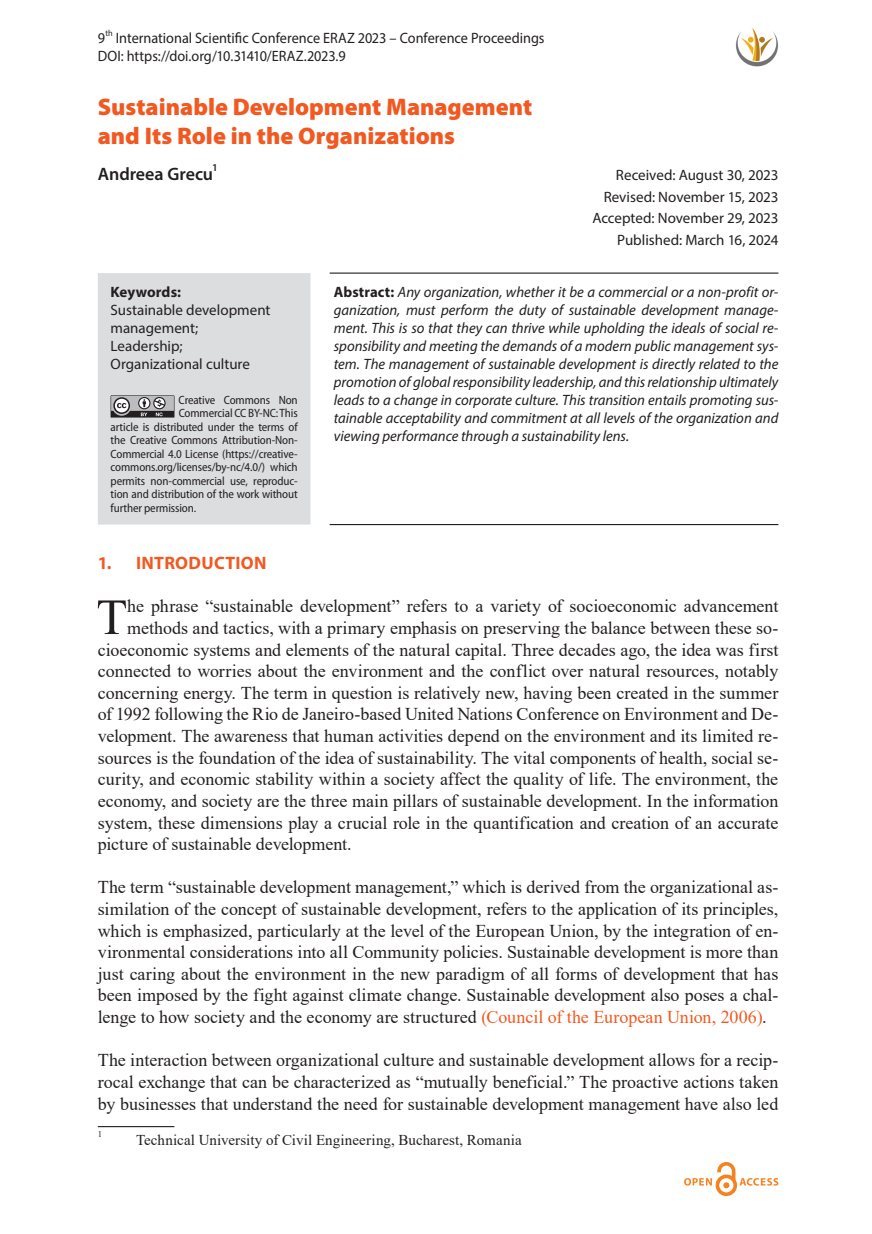
<style>
.page{position:relative;width:872px;height:1234px;background:#fff}
.page>*{position:absolute;margin:0;border:0;box-sizing:border-box;transform-origin:0 0}
.Normal_Prvi_pasus{font:50.55px "Times New Roman";color:#231f20}
.Naslov_1{font:900 24px/28.8px "Myriad Pro";color:#f15921}
.Normal_Prvi_pasus-2{font:18px/21.6px "Times New Roman";color:#231f20;text-align:justify}
.Naslov_2{font:700 18px "Myriad Pro";letter-spacing:.015em;color:#f15921}
.Autor{font:600 18px "Myriad Pro";letter-spacing:-.005em;color:#231f20}
.Abstract{font:italic 15px/18px "Myriad Pro";color:#231f20;text-align:justify}
.Zaglavlje-1{font:15px "Myriad Pro";color:#231f20;scale:.95 1}
.Received{font:15px "Myriad Pro";letter-spacing:-.005em;color:#231f20}
.Keywords{font:15px/18px "Myriad Pro";color:#231f20}
.Fusnota_AUTOR{font:15px "Times New Roman";letter-spacing:.005em;color:#231f20}
.Keywords-2{font:700 15px "Myriad Pro";letter-spacing:.005em;color:#231f20}
.CCommons{font:semi-condensed 12px "Myriad Pro";letter-spacing:-.01em;color:#231f20}
.Autor-2{font:600 10.5px "Myriad Pro";color:#231f20}
.Zaglavlje-1-2{font:8.7px "Myriad Pro";color:#231f20;scale:.95 1}
.Fusnota_AUTOR-2{font:8.7px "Times New Roman";color:#231f20}
.s1{font-weight:700;font-style:normal}
.s2{color:#f15921}
</style>
<div class="page">
<svg style="left:684px;top:1162px;width:94px;height:33px"></svg>
<img style="left:736px;top:28px;width:42px;height:39px">
<div style="left:98px;top:273px;width:212px;height:251px;background:#dcdddf"></div>
<hr style="left:330px;top:272px;width:448px;height:1px;background:#231f20">
<hr style="left:330px;top:524px;width:448px;height:1px;background:#231f20">
<svg style="left:111px;top:395px;width:63px;height:22px"></svg>
<hr style="left:98px;top:1125px;width:76px;height:1px;background:#231f20">
<p class="Zaglavlje-1-2" style="left:105px;top:28px;width:9px">th</p>
<p class="Zaglavlje-1" style="left:116px;top:29px;width:453px">International Scientific Conference ERAZ 2023 – Conference Proceedings</p>
<p class="Zaglavlje-1" style="left:98px;top:47px;width:262px">DOI: https://doi.org/10.31410/ERAZ.2023.9</p>
<p class="Naslov_1" style="left:98px;top:93px;width:436px">Sustainable Development Management and Its Role in the Organizations</p>
<p class="Autor" style="left:98px;top:162px;width:117px">Andreea Grecu</p>
<p class="Autor-2" style="left:212px;top:161px;width:7px">1</p>
<p class="Zaglavlje-1" style="left:98px;top:29px;width:9px">9</p>
<p class="Received" style="left:616px;top:166px;width:164px">Received: August 30, 2023</p>
<p class="Received" style="left:603px;top:187px;width:176px">Revised: November 15, 2023</p>
<p class="Received" style="left:592px;top:209px;width:187px">Accepted: November 29, 2023</p>
<p class="Received" style="left:617px;top:230px;width:163px">Published: March 16, 2024</p>
<p class="Keywords-2" style="left:111px;top:282px;width:72px">Keywords:</p>
<p class="Keywords" style="left:111px;top:301px;width:161px">Sustainable development management;</p>
<p class="Keywords" style="left:111px;top:337px;width:73px">Leadership;</p>
<p class="Keywords" style="left:111px;top:355px;width:141px">Organizational culture</p>
<p class="CCommons" style="left:179px;top:393px;width:121px">Creative Commons Non</p>
<p class="CCommons" style="left:179px;top:406px;width:120px">Commercial CC BY-NC: This</p>
<p class="CCommons" style="left:111px;top:420px;width:189px">article is distributed under the terms of</p>
<p class="CCommons" style="left:111px;top:433px;width:189px">the Creative Commons Attribution-Non-</p>
<p class="CCommons" style="left:111px;top:447px;width:189px">Commercial 4.0 License (https://creative-</p>
<p class="CCommons" style="left:111px;top:460px;width:189px">commons.org/licenses/by-nc/4.0/) which</p>
<p class="CCommons" style="left:111px;top:474px;width:189px">permits non-commercial use, reproduc-</p>
<p class="CCommons" style="left:111px;top:487px;width:189px">tion and distribution of the work without</p>
<p class="CCommons" style="left:111px;top:501px;width:87px">further permission.</p>
<p class="Abstract" style="left:334px;top:283px;width:446px"><span class="s1">Abstract:</span> Any organization, whether it be a commercial or a non-profit or&shy;ganization, must perform the duty of sustainable development manage&shy;ment. This is so that they can thrive while upholding the ideals of social re&shy;sponsibility and meeting the demands of a modern public management sys&shy;tem. The management of sustainable development is directly related to the promotion of global responsibility leadership, and this relationship ultimately leads to a change in corporate culture. This transition entails promoting sus&shy;tainable acceptability and commitment at all levels of the organization and viewing performance through a sustainability lens.</p>
<p class="Naslov_2" style="left:98px;top:551px;width:170px">1. INTRODUCTION</p>
<p class="Normal_Prvi_pasus" style="left:96px;top:581px;width:32px">T</p>
<p class="Normal_Prvi_pasus-2" style="left:127px;top:595px;width:652px">he phrase “sustainable development” refers to a variety of socioeconomic advancement</p>
<p class="Normal_Prvi_pasus-2" style="left:127px;top:616px;width:652px">methods and tactics, with a primary emphasis on preserving the balance between these so-</p>
<p class="Normal_Prvi_pasus-2" style="left:98px;top:638px;width:682px">cioeconomic systems and elements of the natural capital. Three decades ago, the idea was first</p>
<p class="Normal_Prvi_pasus-2" style="left:98px;top:659px;width:682px">connected to worries about the environment and the conflict over natural resources, notably</p>
<p class="Normal_Prvi_pasus-2" style="left:98px;top:681px;width:682px">concerning energy. The term in question is relatively new, having been created in the summer</p>
<p class="Normal_Prvi_pasus-2" style="left:98px;top:703px;width:682px">of 1992 following the Rio de Janeiro-based United Nations Conference on Environment and De-</p>
<p class="Normal_Prvi_pasus-2" style="left:98px;top:724px;width:682px">velopment. The awareness that human activities depend on the environment and its limited re-</p>
<p class="Normal_Prvi_pasus-2" style="left:98px;top:746px;width:682px">sources is the foundation of the idea of sustainability. The vital components of health, social se-</p>
<p class="Normal_Prvi_pasus-2" style="left:98px;top:767px;width:682px">curity, and economic stability within a society affect the quality of life. The environment, the</p>
<p class="Normal_Prvi_pasus-2" style="left:98px;top:789px;width:682px">economy, and society are the three main pillars of sustainable development. In the information</p>
<p class="Normal_Prvi_pasus-2" style="left:98px;top:811px;width:682px">system, these dimensions play a crucial role in the quantification and creation of an accurate</p>
<p class="Normal_Prvi_pasus-2" style="left:98px;top:832px;width:255px">picture of sustainable development.</p>
<p class="Normal_Prvi_pasus-2" style="left:98px;top:875px;width:682px">The term “sustainable development management,” which is derived from the organizational as&shy;similation of the concept of sustainable development, refers to the application of its principles, which is emphasized, particularly at the level of the European Union, by the integration of en&shy;vironmental considerations into all Community policies. Sustainable development is more than just caring about the environment in the new paradigm of all forms of development that has been imposed by the fight against climate change. Sustainable development also poses a chal&shy;lenge to how society and the economy are structured <span class="s2">(Council of the European Union, 2006)</span>.</p>
<p class="Normal_Prvi_pasus-2" style="left:98px;top:1048px;width:682px">The interaction between organizational culture and sustainable development allows for a recip&shy;rocal exchange that can be characterized as “mutually beneficial.” The proactive actions taken by businesses that understand the need for sustainable development management have also led</p>
<p class="Fusnota_AUTOR-2" style="left:98px;top:1127px;width:6px">1</p>
<p class="Fusnota_AUTOR" style="left:136px;top:1128px;width:387px">Technical University of Civil Engineering, Bucharest, Romania</p>
</div>
